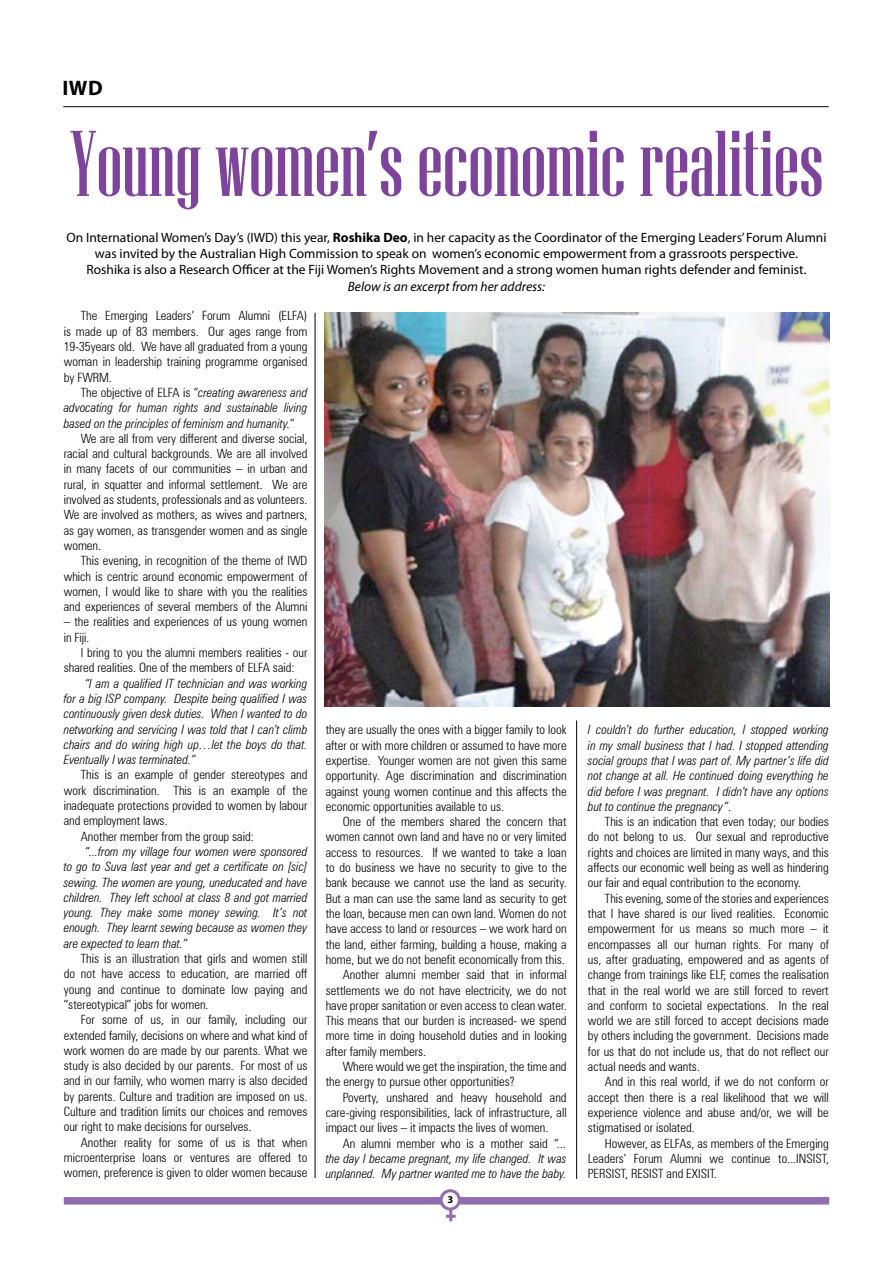
<style>
.page{position:relative;width:893px;height:1263px;background:#fff}
.page>*{position:absolute;margin:0;border:0;box-sizing:border-box;transform-origin:0 0}
.t1{font:93px "Niagara Solid";color:#7e449b}
.t2{font:700 21px "Myriad Pro";color:#000}
.t3{font:13.5px/16.2px "Myriad Pro";color:#000;text-align:center}
.t4{font:italic 13.5px "Myriad Pro";color:#000}
.t5{font:300 condensed 12.75px/15.3px "Zurich BT";color:#000;text-align:justify}
.t6{font:italic 300 condensed 12.75px/15.3px "Zurich BT";color:#000;text-align:justify}
.t7{font:700 10.5px "Myriad Pro";color:#000}
.s1{font-weight:700}
.s2{font-style:italic}
.s3{font-style:normal}
</style>
<div class="page">
<div style="left:440px;top:1189px;width:21px;height:21px;border:3px solid #916caf;border-radius:50%"></div>
<div style="left:64px;top:1197px;width:377px;height:7px;background:#916caf"></div>
<svg style="left:446px;top:1210px;width:10px;height:11px"></svg>
<div style="left:459px;top:1197px;width:370px;height:7px;background:#916caf"></div>
<svg style="left:65px;top:107px;width:40px;height:1px"></svg>
<hr style="left:315px;top:313px;width:1px;height:865px;background:#000">
<hr style="left:576px;top:720px;width:1px;height:459px;background:#000">
<hr style="left:63px;top:106px;width:766px;height:1px;background:#000">
<img style="left:325px;top:313px;width:504px;height:394px">
<h2 class="t2" style="left:63px;top:75px;width:42px">IWD</h2>
<h1 class="t1" style="left:70px;top:115px;width:755px">Young women’s economic realities</h1>
<p class="t3" style="left:66px;top:229px;width:762px">On International Women’s Day’s (IWD) this year, <span class="s1">Roshika Deo</span>, in her capacity as the Coordinator of the Emerging Leaders’ Forum Alumni was invited by the Australian High Commission to speak on women’s economic empowerment from a grassroots perspective.<br>Roshika is also a Research Officer at the Fiji Women’s Rights Movement and a strong women human rights defender and feminist.</p>
<p class="t4" style="left:348px;top:278px;width:199px">Below is an excerpt from her address:</p>
<p class="t5" style="left:64px;top:308px;width:245px;text-indent:17px">The Emerging Leaders’ Forum Alumni (ELFA) is made up of 83 members. Our ages range from 19-35years old. We have all graduated from a young woman in leadership training programme organised by FWRM.</p>
<p class="t5" style="left:81px;top:385px;width:228px">The objective of ELFA is “<span class="s2">creating awareness and</span></p>
<p class="t6" style="left:64px;top:400px;width:245px">advocating for human rights and sustainable living</p>
<p class="t6" style="left:64px;top:415px;width:232px">based on the principles of feminism and humanity.<span class="s3">”</span></p>
<p class="t5" style="left:81px;top:430px;width:228px">We are all from very different and diverse social,</p>
<p class="t5" style="left:64px;top:446px;width:245px">racial and cultural backgrounds. We are all involved</p>
<p class="t5" style="left:64px;top:461px;width:245px">in many facets of our communities – in urban and</p>
<p class="t5" style="left:64px;top:476px;width:245px">rural, in squatter and informal settlement. We are</p>
<p class="t5" style="left:64px;top:492px;width:245px">involved as students, professionals and as volunteers.</p>
<p class="t5" style="left:64px;top:507px;width:245px">We are involved as mothers, as wives and partners,</p>
<p class="t5" style="left:64px;top:522px;width:245px">as gay women, as transgender women and as single</p>
<p class="t5" style="left:64px;top:538px;width:39px">women.</p>
<p class="t5" style="left:81px;top:553px;width:227px">This evening, in recognition of the theme of IWD</p>
<p class="t5" style="left:64px;top:568px;width:245px">which is centric around economic empowerment of</p>
<p class="t5" style="left:64px;top:583px;width:245px">women, I would like to share with you the realities</p>
<p class="t5" style="left:64px;top:599px;width:245px">and experiences of several members of the Alumni</p>
<p class="t5" style="left:64px;top:614px;width:245px">– the realities and experiences of us young women in Fiji.</p>
<p class="t5" style="left:64px;top:645px;width:245px;text-indent:17px">I bring to you the alumni members realities - our shared realities. One of the members of ELFA said:</p>
<p class="t6" style="left:64px;top:675px;width:245px;text-indent:21px">“I am a qualified IT technician and was working for a big ISP company. Despite being qualified I was continuously given desk duties. When I wanted to do networking and servicing I was told that I can’t climb chairs and do wiring high up…let the boys do that.<br>Eventually I was terminated.”</p>
<p class="t5" style="left:81px;top:767px;width:228px">This is an example of gender stereotypes and</p>
<p class="t5" style="left:64px;top:782px;width:245px">work discrimination. This is an example of the</p>
<p class="t5" style="left:64px;top:798px;width:245px">inadequate protections provided to women by labour</p>
<p class="t5" style="left:64px;top:813px;width:105px">and employment laws.</p>
<p class="t5" style="left:81px;top:828px;width:175px">Another member from the group said:</p>
<p class="t6" style="left:64px;top:844px;width:245px;text-indent:21px">“...from my village four women were sponsored to go to Suva last year and get a certificate on [sic] sewing. The women are young, uneducated and have children. They left school at class 8 and got married young. They make some money sewing. It’s not enough. They learnt sewing because as women they are expected to learn that.”</p>
<p class="t5" style="left:64px;top:951px;width:245px;text-indent:17px">This is an illustration that girls and women still do not have access to education, are married off young and continue to dominate low paying and “stereotypical” jobs for women.</p>
<p class="t5" style="left:64px;top:1012px;width:245px;text-indent:17px">For some of us, in our family, including our extended family, decisions on where and what kind of work women do are made by our parents. What we study is also decided by our parents. For most of us and in our family, who women marry is also decided by parents. Culture and tradition are imposed on us.<br>Culture and tradition limits our choices and removes our right to make decisions for ourselves.</p>
<p class="t5" style="left:64px;top:1134px;width:245px;text-indent:17px">Another reality for some of us is that when microenterprise loans or ventures are offered to women, preference is given to older women because</p>
<p class="t5" style="left:326px;top:722px;width:242px">they are usually the ones with a bigger family to look after or with more children or assumed to have more expertise. Younger women are not given this same opportunity. Age discrimination and discrimination against young women continue and this affects the economic opportunities available to us.</p>
<p class="t5" style="left:343px;top:814px;width:225px">One of the members shared the concern that</p>
<p class="t5" style="left:326px;top:829px;width:242px">women cannot own land and have no or very limited</p>
<p class="t5" style="left:326px;top:844px;width:242px">access to resources. If we wanted to take a loan</p>
<p class="t5" style="left:326px;top:860px;width:242px">to do business we have no security to give to the</p>
<p class="t5" style="left:326px;top:875px;width:242px">bank because we cannot use the land as security.</p>
<p class="t5" style="left:326px;top:890px;width:242px">But a man can use the same land as security to get</p>
<p class="t5" style="left:326px;top:906px;width:242px">the loan, because men can own land. Women do not</p>
<p class="t5" style="left:326px;top:921px;width:242px">have access to land or resources – we work hard on</p>
<p class="t5" style="left:326px;top:936px;width:242px">the land, either farming, building a house, making a</p>
<p class="t5" style="left:326px;top:951px;width:240px">home, but we do not benefit economically from this.</p>
<p class="t5" style="left:343px;top:967px;width:225px">Another alumni member said that in informal</p>
<p class="t5" style="left:326px;top:982px;width:242px">settlements we do not have electricity, we do not</p>
<p class="t5" style="left:326px;top:997px;width:242px">have proper sanitation or even access to clean water.</p>
<p class="t5" style="left:326px;top:1013px;width:242px">This means that our burden is increased- we spend</p>
<p class="t5" style="left:326px;top:1028px;width:242px">more time in doing household duties and in looking</p>
<p class="t5" style="left:326px;top:1043px;width:102px">after family members.</p>
<p class="t5" style="left:343px;top:1059px;width:225px">Where would we get the inspiration, the time and</p>
<p class="t5" style="left:326px;top:1074px;width:190px">the energy to pursue other opportunities?</p>
<p class="t5" style="left:343px;top:1089px;width:225px">Poverty, unshared and heavy household and</p>
<p class="t5" style="left:326px;top:1104px;width:242px">care-giving responsibilities, lack of infrastructure, all</p>
<p class="t5" style="left:326px;top:1120px;width:224px">impact our lives – it impacts the lives of women.</p>
<p class="t5" style="left:343px;top:1135px;width:225px">An alumni member who is a mother said <span class="s2">“...</span></p>
<p class="t6" style="left:326px;top:1150px;width:242px">the day I became pregnant, my life changed. It was</p>
<p class="t6" style="left:326px;top:1166px;width:242px">unplanned. My partner wanted me to have the baby.</p>
<p class="t7" style="left:447px;top:1192px;width:7px">3</p>
<p class="t6" style="left:588px;top:722px;width:242px">I couldn’t do further education, I stopped working in my small business that I had. I stopped attending social groups that I was part of. My partner’s life did not change at all. He continued doing everything he did before I was pregnant. I didn’t have any options but to continue the pregnancy”<span class="s3">.</span></p>
<p class="t5" style="left:588px;top:814px;width:242px;text-indent:17px">This is an indication that even today; our bodies do not belong to us. Our sexual and reproductive rights and choices are limited in many ways, and this affects our economic well being as well as hindering our fair and equal contribution to the economy.</p>
<p class="t5" style="left:588px;top:890px;width:242px;text-indent:17px">This evening, some of the stories and experiences that I have shared is our lived realities. Economic empowerment for us means so much more – it encompasses all our human rights. For many of us, after graduating, empowered and as agents of change from trainings like ELF, comes the realisation that in the real world we are still forced to revert and conform to societal expectations. In the real world we are still forced to accept decisions made by others including the government. Decisions made for us that do not include us, that do not reflect our actual needs and wants.</p>
<p class="t5" style="left:588px;top:1074px;width:242px;text-indent:17px">And in this real world, if we do not conform or accept then there is a real likelihood that we will experience violence and abuse and/or, we will be stigmatised or isolated.</p>
<p class="t5" style="left:588px;top:1135px;width:242px;text-indent:17px">However, as ELFAs, as members of the Emerging Leaders’ Forum Alumni we continue to...INSIST, PERSIST, RESIST and EXISIT.</p>
</div>
